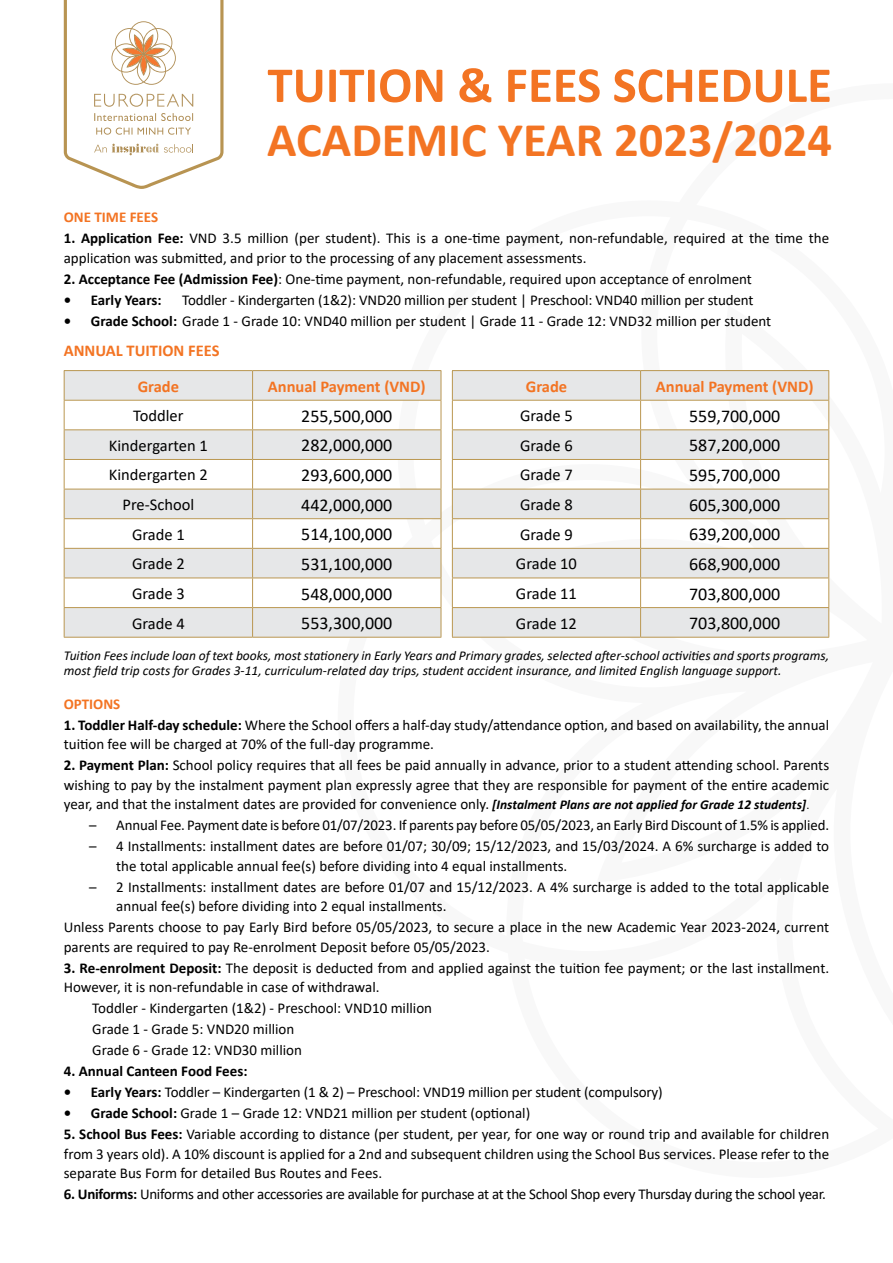
<style>
.page{position:relative;width:893px;height:1263px;background:#fff}
.page>*{position:absolute;margin:0;border:0;box-sizing:border-box;transform-origin:0 0}
.t1{font:700 50.85px "Calibri";color:#f37423}
.t2{font:700 48.6px "Calibri";color:#f37423}
.t3{font:18px "Calibri";color:#000}
.t4{font:16.5px "Calibri";color:#000}
.t5{font:700 16.5px "Calibri";color:#f37423}
.t6{font:15px/19.5px "Calibri";color:#000}
.t7{font:15px "Calibri";letter-spacing:-.02em;color:#000}
.t8{font:700 15px "Calibri";color:#000}
.t9{font:700 15px "Calibri";color:#f37423}
.t10{font:italic 13.5px/15px "Calibri";color:#000}
.s1{font-weight:700}
.s2{font-weight:700;font-style:italic;font-size:13.5px}
.s3{font-size:12px}
</style>
<div class="page">
<hr style="left:253px;top:370px;width:188px;height:1px;background:#ba9751">
<hr style="left:64px;top:370px;width:189px;height:1px;background:#ba9751">
<hr style="left:64px;top:637px;width:189px;height:1px;background:#ba9751">
<svg style="left:64px;top:371px;width:378px;height:266px"></svg>
<hr style="left:253px;top:637px;width:188px;height:1px;background:#ba9751">
<hr style="left:641px;top:370px;width:188px;height:1px;background:#ba9751">
<hr style="left:452px;top:370px;width:189px;height:1px;background:#ba9751">
<hr style="left:452px;top:637px;width:189px;height:1px;background:#ba9751">
<svg style="left:452px;top:371px;width:377px;height:266px"></svg>
<hr style="left:641px;top:637px;width:188px;height:1px;background:#ba9751">
<svg style="left:64px;top:0;width:160px;height:189px"></svg>
<h1 class="t1" style="left:267px;top:49px;width:566px">TUITION &amp; FEES SCHEDULE</h1>
<h2 class="t2" style="left:267px;top:106px;width:566px">ACADEMIC YEAR 2023/2024</h2>
<p class="t9" style="left:64px;top:207px;width:96px">ONE TIME FEES</p>
<p class="t6" style="left:64px;top:228px;width:767px"><span class="s1">1. Application Fee:</span> VND 3.5 million (per student). This is a one-time payment, non-refundable, required at the time the application was submitted, and prior to the processing of any placement assessments.</p>
<p class="t6" style="left:64px;top:269px;width:690px"><span class="s1">2. Acceptance Fee (Admission Fee)</span>: One-time payment, non-refundable, required upon acceptance of enrolment</p>
<p class="t8" style="left:64px;top:289px;width:99px">• Early Years:</p>
<p class="t6" style="left:182px;top:290px;width:573px">Toddler - Kindergarten (1&amp;2): VND20 million per student | Preschool: VND40 million per student</p>
<p class="t6" style="left:64px;top:311px;width:709px"><span class="s1">• Grade School:</span> Grade 1 - Grade 10: VND40 million per student | Grade 11 - Grade 12: VND32 million per student</p>
<p class="t5" style="left:64px;top:339px;width:157px">ANNUAL TUITION FEES</p>
<p class="t5" style="left:526px;top:374px;width:43px">Grade</p>
<p class="t5" style="left:656px;top:374px;width:159px">Annual Payment (VND)</p>
<p class="t4" style="left:520px;top:404px;width:54px">Grade 5</p>
<p class="t3" style="left:689px;top:403px;width:93px">559,700,000</p>
<p class="t4" style="left:520px;top:434px;width:54px">Grade 6</p>
<p class="t3" style="left:689px;top:433px;width:93px">587,200,000</p>
<p class="t4" style="left:520px;top:463px;width:54px">Grade 7</p>
<p class="t3" style="left:689px;top:463px;width:93px">595,700,000</p>
<p class="t4" style="left:520px;top:493px;width:54px">Grade 8</p>
<p class="t3" style="left:689px;top:492px;width:93px">605,300,000</p>
<p class="t4" style="left:520px;top:523px;width:54px">Grade 9</p>
<p class="t3" style="left:689px;top:522px;width:93px">639,200,000</p>
<p class="t4" style="left:516px;top:552px;width:63px">Grade 10</p>
<p class="t3" style="left:689px;top:551px;width:93px">668,900,000</p>
<p class="t4" style="left:516px;top:582px;width:63px">Grade 11</p>
<p class="t3" style="left:689px;top:581px;width:93px">703,800,000</p>
<p class="t4" style="left:516px;top:612px;width:63px">Grade 12</p>
<p class="t3" style="left:689px;top:611px;width:93px">703,800,000</p>
<p class="t10" style="left:64px;top:647px;width:767px">Tuition Fees include loan of text books, most stationery in Early Years and Primary grades, selected after-school activities and sports programs, most field trip costs for Grades 3-11, curriculum-related day trips, student accident insurance, and limited English language support.</p>
<p class="t9" style="left:64px;top:693px;width:58px">OPTIONS</p>
<p class="t6" style="left:64px;top:714px;width:767px"><span class="s1">1. Toddler Half-day schedule:</span> Where the School offers a half-day study/attendance option, and based on availability, the annual tuition fee will be charged at 70% of the full-day programme.</p>
<p class="t6" style="left:64px;top:755px;width:767px;text-align:justify"><span class="s1">2. Payment Plan:</span> School policy requires that all fees be paid annually in advance, prior to a student attending school. Parents wishing to pay by the instalment payment plan expressly agree that they are responsible for payment of the entire academic year, and that the instalment dates are provided for convenience only. <span class="s2">[Instalment Plans are not applied for Grade 12 students]</span><span class="s3">.</span></p>
<p class="t6" style="left:89px;top:815px;width:741px">– Annual Fee. Payment date is before 01/07/2023. If parents pay before 05/05/2023, an Early Bird Discount of 1.5% is applied.</p>
<p class="t6" style="left:116px;top:836px;width:714px;text-indent:-27px">– 4 Installments: installment dates are before 01/07; 30/09; 15/12/2023, and 15/03/2024. A 6% surcharge is added to the total applicable annual fee(s) before dividing into 4 equal installments.</p>
<p class="t6" style="left:116px;top:876px;width:714px;text-indent:-27px">– 2 Installments: installment dates are before 01/07 and 15/12/2023. A 4% surcharge is added to the total applicable annual fee(s) before dividing into 2 equal installments.</p>
<p class="t6" style="left:64px;top:917px;width:767px">Unless Parents choose to pay Early Bird before 05/05/2023, to secure a place in the new Academic Year 2023-2024, current parents are required to pay Re-enrolment Deposit before 05/05/2023.</p>
<p class="t6" style="left:64px;top:957px;width:767px"><span class="s1">3. Re-enrolment Deposit:</span> The deposit is deducted from and applied against the tuition fee payment; or the last installment.<br>However, it is non-refundable in case of withdrawal.</p>
<p class="t6" style="left:92px;top:997px;width:341px;line-height:21px">Toddler - Kindergarten (1&amp;2) - Preschool: VND10 million<br>Grade 1 - Grade 5: VND20 million<br>Grade 6 - Grade 12: VND30 million</p>
<p class="t8" style="left:64px;top:1060px;width:185px">4. Annual Canteen Food Fees:</p>
<p class="t6" style="left:64px;top:1082px;width:601px"><span class="s1">• Early Years:</span> Toddler – Kindergarten (1 &amp; 2) – Preschool: VND19 million per student (compulsory)</p>
<p class="t6" style="left:64px;top:1103px;width:468px"><span class="s1">• Grade School:</span> Grade 1 – Grade 12: VND21 million per student (optional)</p>
<p class="t6" style="left:64px;top:1124px;width:767px;text-align:justify"><span class="s1">5. School Bus Fees:</span> Variable according to distance (per student, per year, for one way or round trip and available for children from 3 years old). A 10% discount is applied for a 2nd and subsequent children using the School Bus services. Please refer to the separate Bus Form for detailed Bus Routes and Fees.</p>
<p class="t7" style="left:64px;top:1184px;width:764px"><span class="s1">6. Uniforms:</span> Uniforms and other accessories are available for purchase at at the School Shop every Thursday during the school year.</p>
<p class="t5" style="left:138px;top:374px;width:43px">Grade</p>
<p class="t5" style="left:268px;top:374px;width:159px">Annual Payment (VND)</p>
<p class="t4" style="left:133px;top:404px;width:52px">Toddler</p>
<p class="t3" style="left:301px;top:403px;width:93px">255,500,000</p>
<p class="t4" style="left:109px;top:434px;width:100px">Kindergarten 1</p>
<p class="t3" style="left:301px;top:433px;width:93px">282,000,000</p>
<p class="t4" style="left:109px;top:463px;width:100px">Kindergarten 2</p>
<p class="t3" style="left:301px;top:463px;width:93px">293,600,000</p>
<p class="t4" style="left:122px;top:493px;width:73px">Pre-School</p>
<p class="t3" style="left:301px;top:492px;width:93px">442,000,000</p>
<p class="t4" style="left:132px;top:523px;width:54px">Grade 1</p>
<p class="t3" style="left:301px;top:522px;width:93px">514,100,000</p>
<p class="t4" style="left:132px;top:552px;width:54px">Grade 2</p>
<p class="t3" style="left:301px;top:551px;width:93px">531,100,000</p>
<p class="t4" style="left:132px;top:582px;width:54px">Grade 3</p>
<p class="t3" style="left:301px;top:581px;width:93px">548,000,000</p>
<p class="t4" style="left:132px;top:612px;width:54px">Grade 4</p>
<p class="t3" style="left:301px;top:611px;width:93px">553,300,000</p>
</div>
